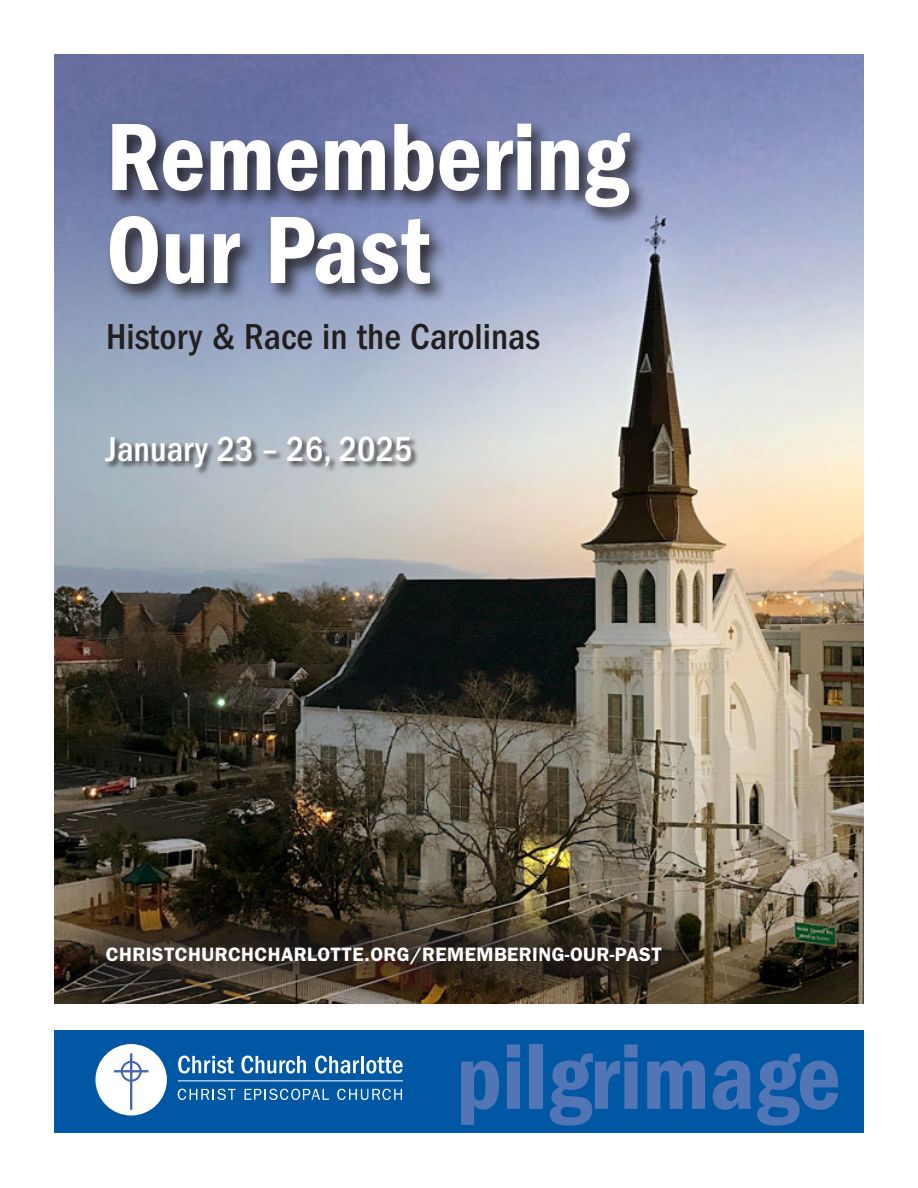
<style>
.page{position:relative;width:918px;height:1188px;background:#fff}
.page>*{position:absolute;margin:0;border:0;box-sizing:border-box;transform-origin:0 0}
.Large_Title{font:99px "ITC Franklin Gothic Std Dm Cd";color:#fff}
.Large_Title-2{font:96px "ITC Franklin Gothic Std Dm Cd";color:#5275b6}
.Large_Title-3{font:500 condensed 37.35px "ITC Franklin Gothic Std";color:#231f20}
.Large_Title-4{font:500 condensed 36px "ITC Franklin Gothic Std";color:#fff}
.Subhead{font:600 19.5px "ITC Franklin Gothic Std";letter-spacing:.02em;color:#fff}
</style>
<div class="page">
<img style="left:54px;top:54px;width:810px;height:950px">
<div style="left:54px;top:1030px;width:810px;height:102px;background:#0057a4"></div>
<svg style="left:178px;top:1056px;width:56px;height:18px"></svg>
<svg style="left:241px;top:1056px;width:65px;height:18px"></svg>
<svg style="left:315px;top:1056px;width:44px;height:18px"></svg>
<hr style="left:361px;top:1056px;width:3px;height:17px;background:#fff">
<svg style="left:366px;top:1057px;width:37px;height:17px"></svg>
<svg style="left:178px;top:1089px;width:58px;height:11px"></svg>
<svg style="left:245px;top:1089px;width:84px;height:11px"></svg>
<svg style="left:337px;top:1089px;width:65px;height:11px"></svg>
<hr style="left:178px;top:1081px;width:225px;height:1px;background:#fff">
<div style="left:95px;top:1044px;width:72px;height:72px;background:#fff;border-radius:50%"></div>
<svg style="left:114px;top:1053px;width:34px;height:57px"></svg>
<div style="left:106px;top:119px;width:543px;height:185px;background:#231f20;opacity:.9"></div>
<div style="left:57px;top:896px;width:654px;height:118px;background:#231f20;opacity:.75"></div>
<div style="left:105px;top:436px;width:314px;height:39px;background:#231f20;opacity:.75"></div>
<p class="Large_Title" style="left:106px;top:101px;width:524px">Remembering</p>
<p class="Large_Title" style="left:106px;top:194px;width:326px">Our Past</p>
<p class="Large_Title-3" style="left:106px;top:315px;width:436px">History &amp; Race in the Carolinas</p>
<p class="Large_Title-4" style="left:106px;top:428px;width:308px">January 23 – 26, 2025</p>
<p class="Subhead" style="left:106px;top:943px;width:557px">CHRISTCHURCHCHARLOTTE.ORG/REMEMBERING-OUR-PAST</p>
<p class="Large_Title-2" style="left:456px;top:1022px;width:386px">pilgrimage</p>
</div>
